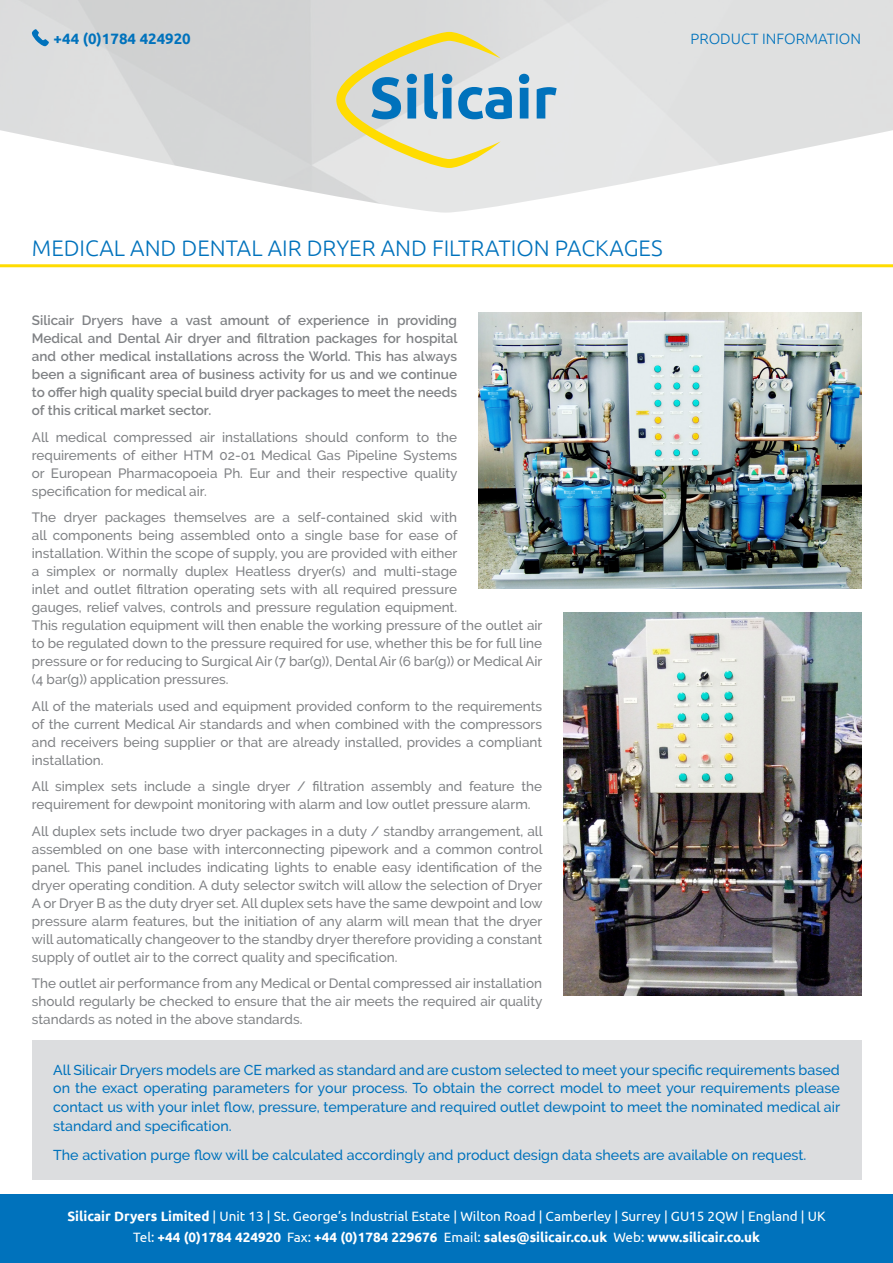
<style>
.page{position:relative;width:893px;height:1263px;background:#fff}
.page>*{position:absolute;margin:0;border:0;box-sizing:border-box;transform-origin:0 0}
.t1{font:300 22.5px "Ubuntu";color:#0072bc}
.t2{font:300 15px "Ubuntu";color:#0072bc}
.t3{font:700 15px "Ubuntu";color:#0072bc}
.t4{font:500 14.25px/18.8px "Raleway";color:#0072bc;text-align:justify}
.t5{font:500 13.5px/18px "Raleway";color:#808285;text-align:justify}
.t6{font:600 13.5px/18px "Raleway";color:#808285;text-align:justify}
.t7{font:13.5px "Ubuntu";color:#fff}
.t8{font:700 13.5px "Ubuntu";color:#fff}
.s1{font-weight:700}
.s2{font-weight:400}
</style>
<div class="page">
<svg style="left:336px;top:32px;width:176px;height:136px;background:#c7d1bf"></svg>
<svg style="left:519px;top:74px;width:10px;height:45px"></svg>
<svg style="left:537px;top:87px;width:20px;height:32px"></svg>
<div style="left:0;top:1195px;width:893px;height:68px;background:#0072bc"></div>
<hr style="left:0;top:264px;width:893px;height:3px;background:#ffdc01">
<div style="left:32px;top:1040px;width:829px;height:139px;background:#dcdddf"></div>
<svg style="left:30px;top:29px;width:19px;height:17px"></svg>
<img style="left:478px;top:313px;width:383px;height:276px">
<img style="left:563px;top:612px;width:298px;height:383px">
<p class="t3" style="left:54px;top:29px;width:139px">+44 (0)1784 424920</p>
<p class="t2" style="left:690px;top:29px;width:172px">PRODUCT INFORMATION</p>
<p class="t1" style="left:32px;top:234px;width:632px">MEDICAL AND DENTAL AIR DRYER AND FILTRATION PACKAGES</p>
<p class="t6" style="left:32px;top:311px;width:427px">Silicair Dryers have a vast amount of experience in providing Medical and Dental Air dryer and filtration packages for hospital and other medical installations across the World. This has always been a significant area of business activity for us and we continue to offer high quality special build dryer packages to meet the needs of this critical market sector.</p>
<p class="t5" style="left:32px;top:428px;width:427px">All medical compressed air installations should conform to the requirements of either HTM 02-01 Medical Gas Pipeline Systems or European Pharmacopoeia Ph. Eur and their respective quality specification for medical air.</p>
<p class="t5" style="left:32px;top:508px;width:512px;text-align:left">The dryer packages themselves are a self-contained skid with<br>all components being assembled onto a single base for ease of<br>installation. Within the scope of supply, you are provided with either<br>a simplex or normally duplex Heatless dryer(s) and multi-stage<br>inlet and outlet filtration operating sets with all required pressure<br>gauges, relief valves, controls and pressure regulation equipment.<br>This regulation equipment will then enable the working pressure of the outlet air to be regulated down to the pressure required for use, whether this be for full line pressure or for reducing to Surgical Air (7 bar(g)), Dental Air (6 bar(g)) or Medical Air (4 bar(g)) application pressures.</p>
<p class="t5" style="left:32px;top:697px;width:512px">All of the materials used and equipment provided conform to the requirements of the current Medical Air standards and when combined with the compressors and receivers being supplier or that are already installed, provides a compliant installation.</p>
<p class="t5" style="left:32px;top:777px;width:512px">All simplex sets include a single dryer / filtration assembly and feature the requirement for dewpoint monitoring with alarm and low outlet pressure alarm.</p>
<p class="t5" style="left:32px;top:822px;width:512px">All duplex sets include two dryer packages in a duty / standby arrangement, all assembled on one base with interconnecting pipework and a common control panel. This panel includes indicating lights to enable easy identification of the dryer operating condition. A duty selector switch will allow the selection of Dryer A or Dryer B as the duty dryer set. All duplex sets have the same dewpoint and low pressure alarm features, but the initiation of any alarm will mean that the dryer will automatically changeover to the standby dryer therefore providing a constant supply of outlet air to the correct quality and specification.</p>
<p class="t5" style="left:32px;top:974px;width:512px">The outlet air performance from any Medical or Dental compressed air installation should regularly be checked to ensure that the air meets the required air quality standards as noted in the above standards.</p>
<p class="t4" style="left:53px;top:1060px;width:788px">All Silicair Dryers models are CE marked as standard and are custom selected to meet your specific requirements based on the exact operating parameters for your process. To obtain the correct model to meet your requirements please contact us with your inlet flow, pressure, temperature and required outlet dewpoint to meet the nominated medical air standard and specification.</p>
<p class="t4" style="left:53px;top:1146px;width:755px">The activation purge flow will be calculated accordingly and product design data sheets are available on request.</p>
<p class="t7" style="left:67px;top:1208px;width:760px"><span class="s1">Silicair Dryers Limited</span> | Unit 13 | St. George’s Industrial Estate | Wilton Road | Camberley | Surrey | GU15 2QW | England | UK</p>
<p class="t8" style="left:133px;top:1229px;width:628px"><span class="s2">Tel:</span> +44 (0)1784 424920 <span class="s2">Fax:</span> +44 (0)1784 229676 <span class="s2">Email:</span> sales@silicair.co.uk <span class="s2">Web:</span> www.silicair.co.uk</p>
</div>
